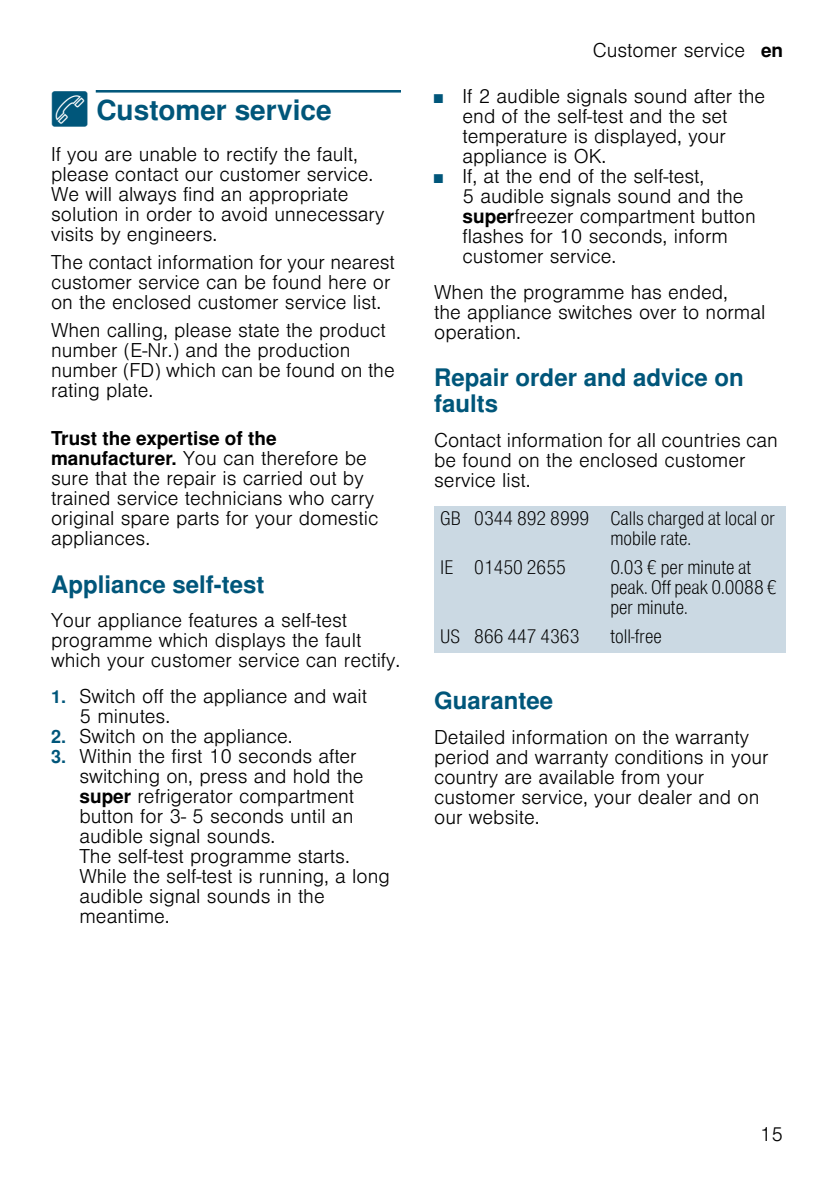
<style>
.page{position:relative;width:840px;height:1190px;background:#fff}
.page>*{position:absolute;margin:0;border:0;box-sizing:border-box;transform-origin:0 0}
.t1{font:700 28px "Nimbus San L";color:#00567a}
.t2{font:700 24px/26px "Nimbus San L";color:#00567a}
.t3{font:300 19px/20px "Nimbus San L";color:#000}
.t4{font:19px/20px "Nimbus San L Lig Con";color:#000}
.s1{font-family:"BSH Symb PG2";font-weight:400;font-size:32px}
.s2{font-weight:700}
.s3{font-weight:700;font-size:18px;color:#00567a}
.s4{font-size:12px;color:#00567a}
</style>
<div class="page">
<svg style="left:96px;top:90px;width:304px;height:3px"></svg>
<div style="left:434px;top:506px;width:34px;height:49px;background:#cbd9e3"></div>
<div style="left:468px;top:506px;width:136px;height:49px;background:#cbd9e3"></div>
<div style="left:604px;top:506px;width:181px;height:49px;background:#cbd9e3"></div>
<div style="left:434px;top:555px;width:34px;height:69px;background:#cbd9e3"></div>
<div style="left:468px;top:555px;width:136px;height:69px;background:#cbd9e3"></div>
<div style="left:604px;top:555px;width:181px;height:69px;background:#cbd9e3"></div>
<div style="left:434px;top:624px;width:34px;height:29px;background:#cbd9e3"></div>
<div style="left:468px;top:624px;width:136px;height:29px;background:#cbd9e3"></div>
<div style="left:604px;top:624px;width:181px;height:29px;background:#cbd9e3"></div>
<h1 class="t1" style="left:51px;top:93px;width:282px"><span class="s1">4</span> Customer service</h1>
<p class="t3" style="left:51px;top:143px;width:334px">If you are unable to rectify the fault, please contact our customer service.<br>We will always find an appropriate solution in order to avoid unnecessary visits by engineers.</p>
<p class="t3" style="left:51px;top:251px;width:345px">The contact information for your nearest customer service can be found here or on the enclosed customer service list.</p>
<p class="t3" style="left:51px;top:319px;width:345px">When calling, please state the product number (E-Nr.) and the production number (FD) which can be found on the rating plate.</p>
<p class="t3" style="left:51px;top:427px;width:328px"><span class="s2">Trust the expertise of the manufacturer.</span> You can therefore be sure that the repair is carried out by trained service technicians who carry original spare parts for your domestic appliances.</p>
<p class="t2" style="left:51px;top:571px;width:215px">Appliance self-test</p>
<p class="t3" style="left:51px;top:609px;width:350px">Your appliance features a self-test programme which displays the fault which your customer service can rectify.</p>
<p class="t3" style="left:79px;top:685px;width:289px;text-indent:-28px"><span class="s3">1.</span> Switch off the appliance and wait<br>5 minutes.</p>
<p class="t3" style="left:51px;top:725px;width:243px"><span class="s3">2.</span> Switch on the appliance.</p>
<p class="t3" style="left:79px;top:745px;width:312px;text-indent:-28px"><span class="s3">3.</span> Within the first 10 seconds after switching on, press and hold the <span class="s2">super</span> refrigerator compartment button for 3- 5 seconds until an audible signal sounds.<br>The self-test programme starts.<br>While the self-test is running, a long audible signal sounds in the meantime.</p>
<p class="t3" style="left:592px;top:39px;width:192px">Customer service <span class="s2">en</span></p>
<p class="t3" style="left:462px;top:84px;width:304px;text-indent:-28px"><span class="s4">■</span> If 2 audible signals sound after the end of the self-test and the set temperature is displayed, your appliance is OK.</p>
<p class="t3" style="left:462px;top:164px;width:294px;text-indent:-28px"><span class="s4">■</span> If, at the end of the self-test,<br>5 audible signals sound and the <span class="s2">super</span>freezer compartment button flashes for 10 seconds, inform customer service.</p>
<p class="t3" style="left:434px;top:280px;width:333px">When the programme has ended,<br>the appliance switches over to normal operation.</p>
<p class="t2" style="left:434px;top:364px;width:311px">Repair order and advice on faults</p>
<p class="t3" style="left:434px;top:428px;width:345px">Contact information for all countries can be found on the enclosed customer service list.</p>
<p class="t4" style="left:610px;top:507px;width:166px;text-indent:-170px">GB 0344 892 8999 Calls charged at local or mobile rate.</p>
<p class="t4" style="left:440px;top:556px;width:127px">IE 01450 2655</p>
<p class="t4" style="left:610px;top:556px;width:168px">0.03 € per minute at peak. Off peak 0.0088 € per minute.</p>
<p class="t4" style="left:440px;top:625px;width:141px">US 866 447 4363</p>
<p class="t4" style="left:610px;top:625px;width:53px">toll-free</p>
<p class="t2" style="left:434px;top:687px;width:120px">Guarantee</p>
<p class="t3" style="left:434px;top:725px;width:336px">Detailed information on the warranty period and warranty conditions in your country are available from your customer service, your dealer and on our website.</p>
<p class="t3" style="left:759px;top:1123px;width:25px">15</p>
</div>
